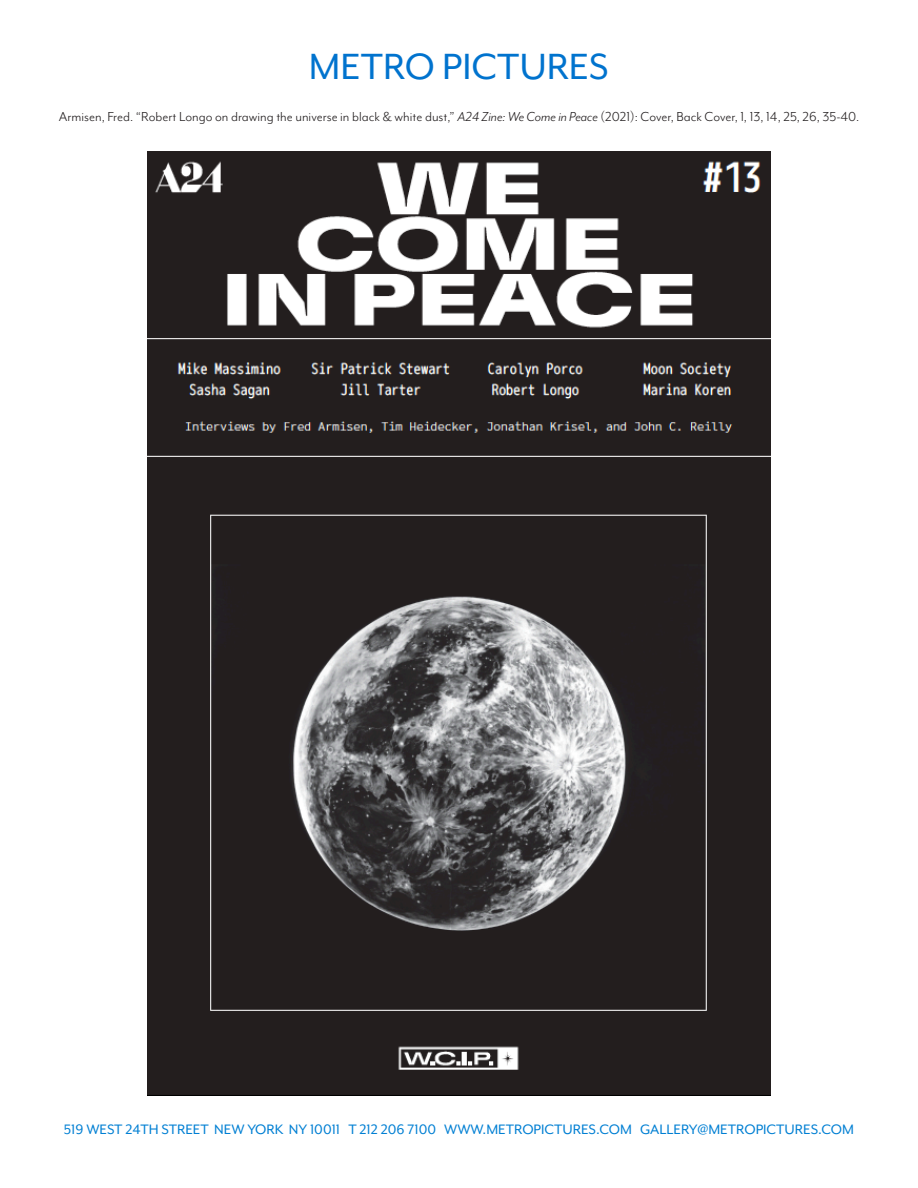
<style>
.page{position:relative;width:918px;height:1188px;background:#fff}
.page>*{position:absolute;margin:0;border:0;box-sizing:border-box;transform-origin:0 0}
.t1{font:42px "Mr Eaves Mod OT";color:#0073ce}
.t2{font:15.75px "Mr Eaves Mod OT";color:#007fd3}
.t3{font:15px "Mr Eaves Mod OT";color:#231f20}
.s1{font-style:italic}
</style>
<div class="page">
<img style="left:148px;top:151px;width:622px;height:944px">
<p class="t1" style="left:309px;top:44px;width:302px">METRO PICTURES</p>
<p class="t3" style="left:59px;top:108px;width:802px">Armisen, Fred. “Robert Longo on drawing the universe in black &amp; white dust,” <span class="s1">A24 Zine: We Come in Peace</span> (2021): Cover, Back Cover, 1, 13, 14, 25, 26, 35-40.</p>
<p class="t2" style="left:64px;top:1121px;width:792px">519 WEST 24TH STREET NEW YORK NY 10011 T 212 206 7100 WWW.METROPICTURES.COM GALLERY@METROPICTURES.COM</p>
</div>
